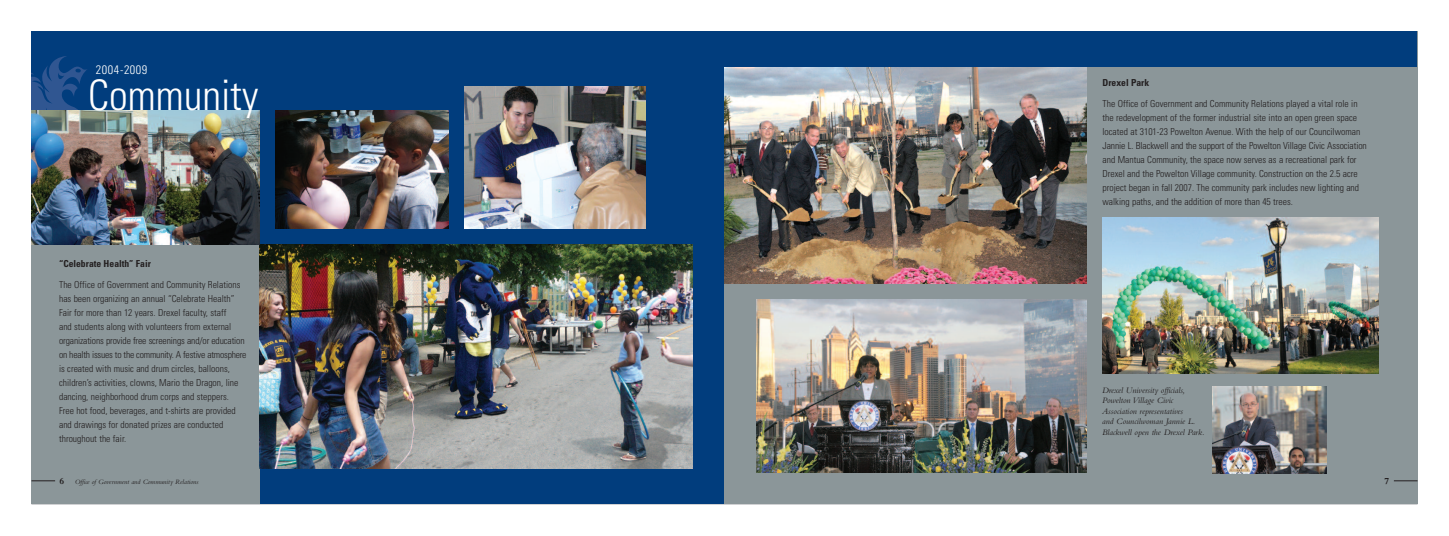
<style>
.page{position:relative;width:1449px;height:536px;background:#fff}
.page>*{position:absolute;margin:0;border:0;box-sizing:border-box;transform-origin:0 0}
.t1{font:300 condensed 42px "Univers";color:#fff}
.t2{font:300 condensed 12.25px "Univers";letter-spacing:.045em;color:#fff}
.t3{font:300 condensed 9.62px/14px "Univers";color:#231f20}
.t4{font:700 condensed 9.62px "Univers";color:#231f20}
.t5{font:700 9.62px "Bembo";color:#231f20}
.t6{font:italic 8.75px/10.5px "Bembo";color:#231f20}
.t7{font:italic 7px "Bembo";color:#231f20}
.s1{font-weight:700;font-style:normal;font-size:9.62px}
</style>
<div class="page">
<div style="left:724px;top:32px;width:694px;height:472px;background:#8b9699"></div>
<div style="left:32px;top:32px;width:692px;height:472px;background:#013d7d"></div>
<svg style="left:32px;top:56px;width:55px;height:54px"></svg>
<div style="left:32px;top:226px;width:228px;height:278px;background:#8b9699"></div>
<svg style="left:32px;top:480px;width:23px;height:1px"></svg>
<img style="left:260px;top:244px;width:433px;height:225px">
<img style="left:276px;top:110px;width:173px;height:118px">
<img style="left:465px;top:86px;width:181px;height:142px">
<svg style="left:1394px;top:480px;width:24px;height:1px"></svg>
<img style="left:32px;top:110px;width:228px;height:134px">
<img style="left:1102px;top:218px;width:276px;height:155px">
<img style="left:756px;top:299px;width:331px;height:173px">
<img style="left:724px;top:67px;width:363px;height:217px">
<div style="left:724px;top:32px;width:693px;height:35px;background:#013d7d"></div>
<img style="left:1213px;top:386px;width:114px;height:87px">
<p class="t2" style="left:96px;top:65px;width:53px">2004-2009</p>
<h1 class="t1" style="left:88px;top:80px;width:172px">Community</h1>
<p class="t4" style="left:59px;top:260px;width:93px">“Celebrate Health” Fair</p>
<p class="t3" style="left:59px;top:278px;width:189px">The Office of Government and Community Relations has been organizing an annual “Celebrate Health” Fair for more than 12 years. Drexel faculty, staff<br>and students along with volunteers from external organizations provide free screenings and/or education on health issues to the community. A festive atmosphere is created with music and drum circles, balloons, children’s activities, clowns, Mario the Dragon, line dancing, neighborhood drum corps and steppers.<br>Free hot food, beverages, and t-shirts are provided and drawings for donated prizes are conducted throughout the fair.</p>
<p class="t7" style="left:60px;top:479px;width:141px"><span class="s1">6</span> Office of Government and Community Relations</p>
<p class="t4" style="left:1102px;top:79px;width:48px">Drexel Park</p>
<p class="t3" style="left:1102px;top:97px;width:266px">The Office of Government and Community Relations played a vital role in the redevelopment of the former industrial site into an open green space located at 3101-23 Powelton Avenue. With the help of our Councilwoman Jannie L. Blackwell and the support of the Powelton Village Civic Association and Mantua Community, the space now serves as a recreational park for Drexel and the Powelton Village community. Construction on the 2.5 acre project began in fall 2007. The community park includes new lighting and walking paths, and the addition of more than 45 trees.</p>
<p class="t6" style="left:1102px;top:385px;width:104px">Drexel University officials,<br>Powelton Village Civic<br>Association representatives<br>and Councilwoman Jannie L.<br>Blackwell open the Drexel Park.</p>
<p class="t5" style="left:1385px;top:477px;width:6px">7</p>
</div>
